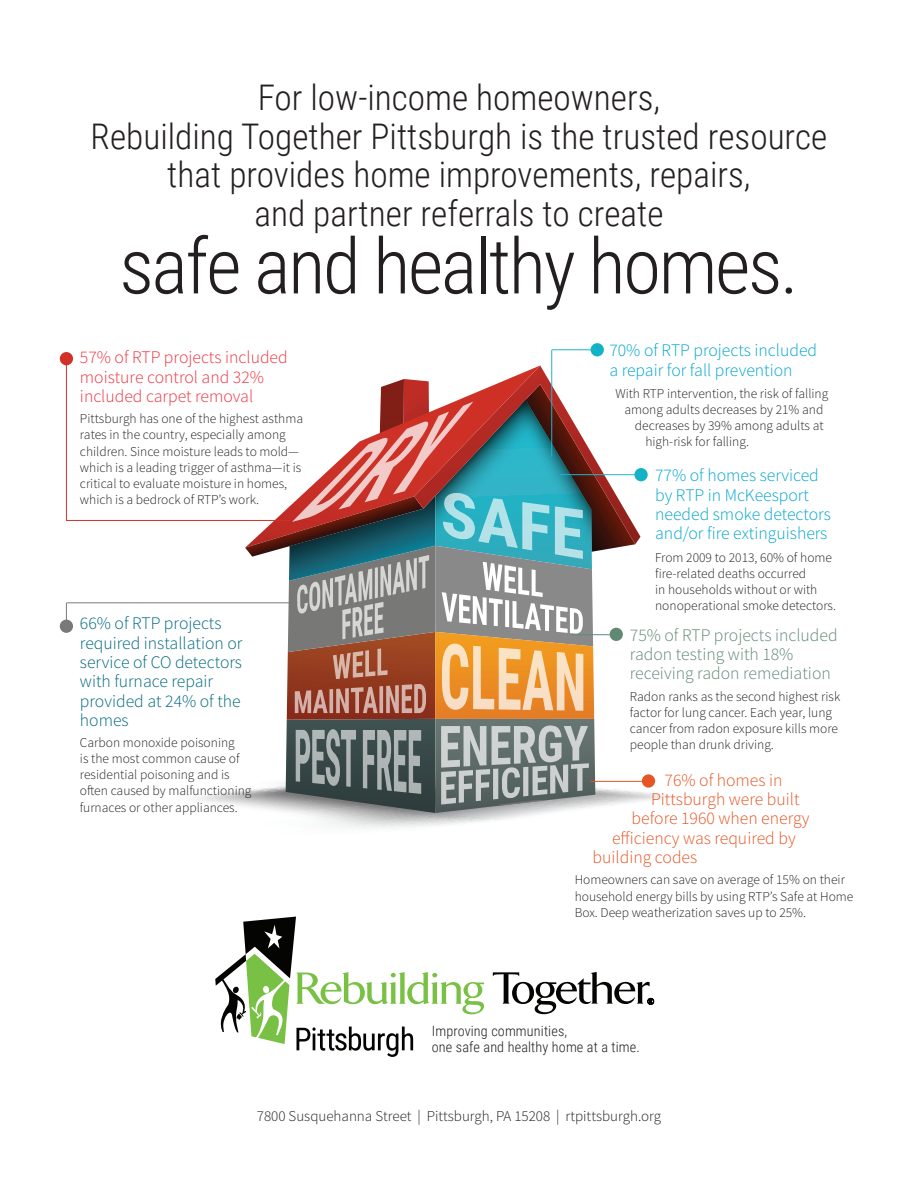
<style>
.page{position:relative;width:918px;height:1188px;background:#fff}
.page>*{position:absolute;margin:0;border:0;box-sizing:border-box;transform-origin:0 0}
.t1{font:300 77.1px "Roboto Condensed";letter-spacing:-.03em;color:#231f20}
.t2{font:300 35.25px/38.5px "Roboto Condensed";color:#231f20;text-align:center}
.t3{font:300 17.7px/19.2px "Source Sans Pro";color:#00a6cf}
.t4{font:300 17.7px/19.2px "Source Sans Pro";color:#00687f}
.t5{font:300 17.7px "Source Sans Pro";color:#e65524}
.t6{font:300 17.7px/19.2px "Source Sans Pro";color:#608974}
.t7{font:300 17.7px/19.2px "Source Sans Pro";color:#ee3340}
.t8{font:300 15px "Source Sans Pro";color:#231f20}
.t9{font:300 14.25px/15.8px "Roboto Condensed";letter-spacing:.01em;color:#231f20}
.t10{font:300 13.5px/16.2px "Source Sans Pro";color:#231f20}
</style>
<div class="page">
<svg style="left:195px;top:776px;width:474px;height:53px"></svg>
<svg style="left:245px;top:365px;width:396px;height:448px"></svg>
<div style="left:60px;top:352px;width:13px;height:13px;background:#d03128;border-radius:50%"></div>
<hr style="left:66px;top:359px;width:1px;height:162px;background:#d03128">
<hr style="left:66px;top:520px;width:224px;height:1px;background:#d03128">
<div style="left:60px;top:620px;width:13px;height:13px;background:#787979;border-radius:50%"></div>
<svg style="left:66px;top:603px;width:1px;height:17px"></svg>
<hr style="left:66px;top:602px;width:232px;height:1px;background:#787979">
<div style="left:591px;top:343px;width:13px;height:13px;background:#13b3c7;border-radius:50%"></div>
<hr style="left:552px;top:349px;width:45px;height:1px;background:#21b4c8">
<hr style="left:551px;top:350px;width:1px;height:107px;background:#21b4c8">
<div style="left:610px;top:628px;width:13px;height:13px;background:#608974;border-radius:50%"></div>
<hr style="left:572px;top:634px;width:38px;height:1px;background:#608974">
<div style="left:642px;top:774px;width:13px;height:14px;background:#e65524;border-radius:50%"></div>
<hr style="left:591px;top:781px;width:51px;height:1px;background:#e65524">
<svg style="left:493px;top:972px;width:161px;height:42px"></svg>
<svg style="left:215px;top:917px;width:269px;height:140px"></svg>
<div style="left:634px;top:468px;width:14px;height:13px;background:#13b3c7;border-radius:50%"></div>
<hr style="left:560px;top:474px;width:81px;height:1px;background:#21b4c8">
<h2 class="t2" style="left:91px;top:77px;width:738px">For low-income homeowners,<br>Rebuilding Together Pittsburgh is the trusted resource that provides home improvements, repairs,<br>and partner referrals to create</h2>
<h1 class="t1" style="left:119px;top:212px;width:681px">safe and healthy homes.</h1>
<h3 class="t7" style="left:80px;top:348px;width:209px">57% of RTP projects included moisture control and 32% included carpet removal</h3>
<p class="t10" style="left:80px;top:411px;width:225px">Pittsburgh has one of the highest asthma rates in the country, especially among children. Since moisture leads to mold— which is a leading trigger of asthma—it is critical to evaluate moisture in homes, which is a bedrock of RTP’s work.</p>
<h3 class="t4" style="left:80px;top:614px;width:164px">66% of RTP projects required installation or service of CO detectors with furnace repair provided at 24% of the homes</h3>
<p class="t10" style="left:80px;top:734px;width:173px">Carbon monoxide poisoning<br>is the most common cause of residential poisoning and is often caused by malfunctioning furnaces or other appliances.</p>
<h3 class="t3" style="left:609px;top:341px;width:209px">70% of RTP projects included a repair for fall prevention</h3>
<p class="t10" style="left:615px;top:385px;width:215px">With RTP intervention, the risk of falling</p>
<p class="t10" style="left:624px;top:401px;width:201px">among adults decreases by 21% and</p>
<p class="t10" style="left:635px;top:417px;width:190px">decreases by 39% among adults at</p>
<p class="t10" style="left:645px;top:434px;width:105px">high-risk for falling.</p>
<h3 class="t3" style="left:655px;top:466px;width:177px">77% of homes serviced by RTP in McKeesport needed smoke detectors and/or fire extinguishers</h3>
<p class="t10" style="left:655px;top:549px;width:182px">From 2009 to 2013, 60% of home fire-related deaths occurred<br>in households without or with nonoperational smoke detectors.</p>
<h3 class="t6" style="left:630px;top:626px;width:209px">75% of RTP projects included radon testing with 18% receiving radon remediation</h3>
<p class="t10" style="left:630px;top:688px;width:212px">Radon ranks as the second highest risk factor for lung cancer. Each year, lung cancer from radon exposure kills more people than drunk driving.</p>
<h3 class="t5" style="left:665px;top:769px;width:119px">76% of homes in</h3>
<h3 class="t5" style="left:651px;top:788px;width:150px">Pittsburgh were built</h3>
<h3 class="t5" style="left:632px;top:808px;width:179px">before 1960 when energy</h3>
<h3 class="t5" style="left:612px;top:827px;width:185px">efficiency was required by</h3>
<h3 class="t5" style="left:593px;top:846px;width:106px">building codes</h3>
<p class="t10" style="left:575px;top:872px;width:280px">Homeowners can save on average of 15% on their household energy bills by using RTP’s Safe at Home<br>Box. Deep weatherization saves up to 25%.</p>
<p class="t9" style="left:432px;top:1022px;width:210px">Improving communities,<br>one safe and healthy home at a time.</p>
<p class="t8" style="left:257px;top:1107px;width:406px">7800 Susquehanna Street | Pittsburgh, PA 15208 | rtpittsburgh.org</p>
</div>
